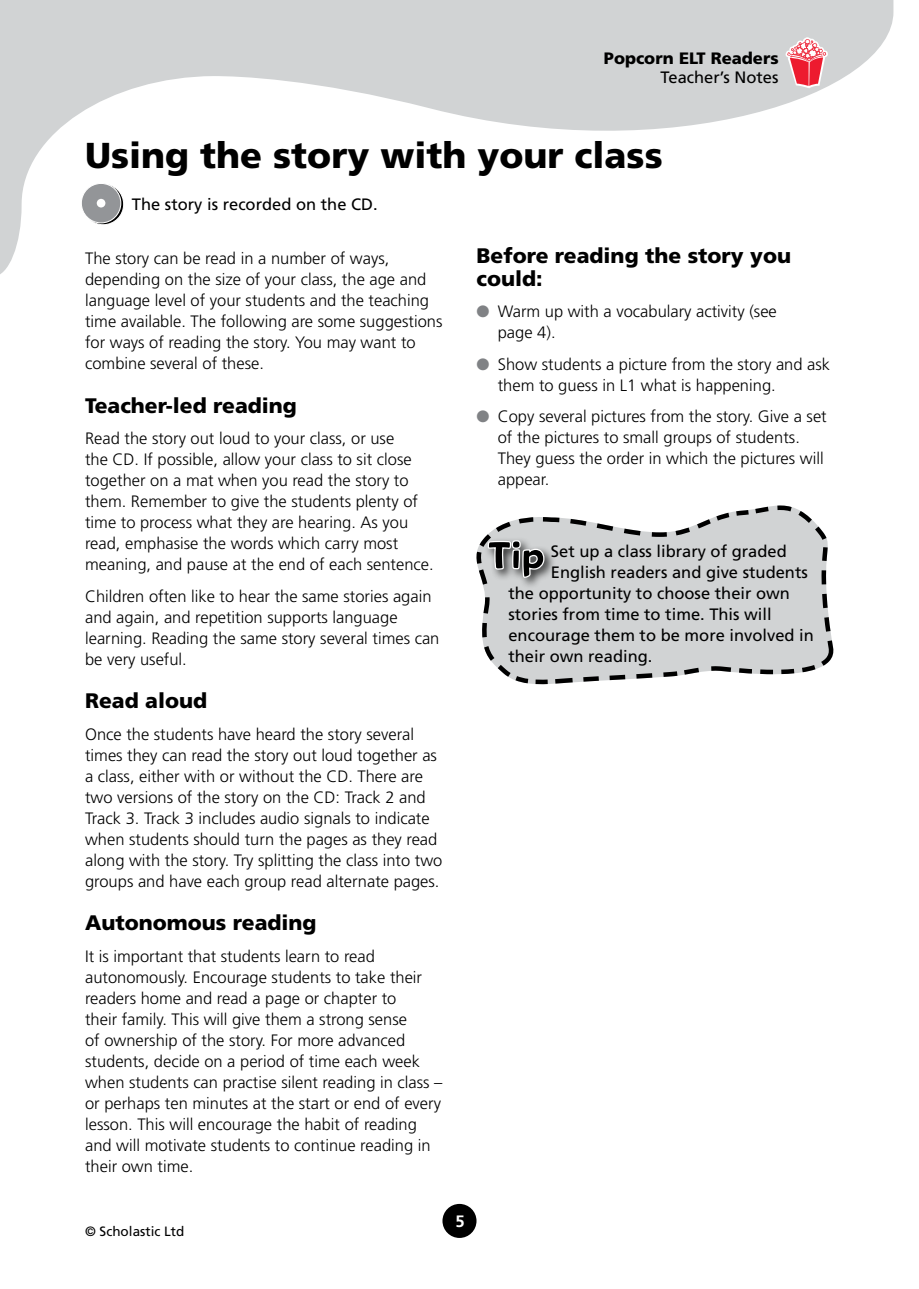
<style>
.page{position:relative;width:919px;height:1289px;background:#fff}
.page>*{position:absolute;margin:0;border:0;box-sizing:border-box;transform-origin:0 0}
.t1{font:900 36px "Frutiger";color:#000}
.t2{font:900 21px/22.5px "Frutiger";color:#000}
.t3{font:300 16.5px/21px "Frutiger";color:#000}
.t4{font:16.5px "Frutiger";color:#000}
.t5{font:900 16.5px "Frutiger";color:#000}
.t6{font:700 16.5px "Frutiger";color:#fff}
.t7{font:13.5px "Frutiger";color:#000}
.s1{color:#808285}
</style>
<div class="page">
<svg style="left:0;top:0;width:893px;height:274px"></svg>
<div style="left:442px;top:1203px;width:34px;height:34px;background:#000;border-radius:50%"></div>
<svg style="left:785px;top:37px;width:42px;height:51px;background:#e8939b"></svg>
<svg style="left:83px;top:184px;width:41px;height:41px"></svg>
<div style="left:82px;top:183px;width:42px;height:42px;border:1px solid #fff;border-radius:50%"></div>
<div style="left:81px;top:183px;width:40px;height:40px;background:#939598;border-radius:50%"></div>
<div style="left:81px;top:183px;width:40px;height:40px;border:1px solid #fff;border-radius:50%"></div>
<div style="left:97px;top:199px;width:8px;height:8px;background:#fff;border-radius:50%"></div>
<svg style="left:481px;top:505px;width:353px;height:180px"></svg>
<div style="left:484px;top:536px;width:72px;height:53px;background:#000;opacity:.75"></div>
<svg style="left:476px;top:514px;width:69px;height:64px"></svg>
<p class="t5" style="left:604px;top:48px;width:176px">Popcorn ELT Readers</p>
<p class="t4" style="left:660px;top:68px;width:119px">Teacher’s Notes</p>
<h1 class="t1" style="left:85px;top:134px;width:579px">Using the story with your class</h1>
<p class="t4" style="left:132px;top:194px;width:247px">The story is recorded on the CD.</p>
<p class="t3" style="left:85px;top:248px;width:359px">The story can be read in a number of ways, depending on the size of your class, the age and language level of your students and the teaching time available. The following are some suggestions for ways of reading the story. You may want to combine several of these.</p>
<p class="t2" style="left:85px;top:393px;width:213px">Teacher-led reading</p>
<p class="t3" style="left:85px;top:428px;width:350px">Read the story out loud to your class, or use<br>the CD. If possible, allow your class to sit close together on a mat when you read the story to them. Remember to give the students plenty of time to process what they are hearing. As you read, emphasise the words which carry most meaning, and pause at the end of each sentence.</p>
<p class="t3" style="left:85px;top:585px;width:356px">Children often like to hear the same stories again and again, and repetition supports language learning. Reading the same story several times can be very useful.</p>
<p class="t2" style="left:85px;top:689px;width:124px">Read aloud</p>
<p class="t3" style="left:85px;top:723px;width:359px">Once the students have heard the story several times they can read the story out loud together as a class, either with or without the CD. There are two versions of the story on the CD: Track 2 and Track 3. Track 3 includes audio signals to indicate when students should turn the pages as they read along with the story. Try splitting the class into two groups and have each group read alternate pages.</p>
<p class="t2" style="left:85px;top:911px;width:233px">Autonomous reading</p>
<p class="t3" style="left:85px;top:945px;width:359px">It is important that students learn to read autonomously. Encourage students to take their readers home and read a page or chapter to<br>their family. This will give them a strong sense<br>of ownership of the story. For more advanced students, decide on a period of time each week when students can practise silent reading in class – or perhaps ten minutes at the start or end of every lesson. This will encourage the habit of reading and will motivate students to continue reading in their own time.</p>
<p class="t2" style="left:476px;top:244px;width:316px">Before reading the story you could:</p>
<p class="t3" style="left:497px;top:301px;width:280px;text-indent:-21px"><span class="s1">●</span> Warm up with a vocabulary activity (see page 4).</p>
<p class="t3" style="left:497px;top:353px;width:334px;text-indent:-21px"><span class="s1">●</span> Show students a picture from the story and ask them to guess in L1 what is happening.</p>
<p class="t3" style="left:497px;top:406px;width:330px;text-indent:-21px"><span class="s1">●</span> Copy several pictures from the story. Give a set of the pictures to small groups of students.<br>They guess the order in which the pictures will appear.</p>
<p class="t4" style="left:551px;top:541px;width:237px">Set up a class library of graded</p>
<p class="t4" style="left:551px;top:562px;width:258px">English readers and give students</p>
<p class="t4" style="left:508px;top:583px;width:283px">the opportunity to choose their own</p>
<p class="t4" style="left:508px;top:604px;width:265px">stories from time to time. This will</p>
<p class="t4" style="left:508px;top:625px;width:307px">encourage them to be more involved in</p>
<p class="t4" style="left:508px;top:646px;width:145px">their own reading.</p>
<p class="t7" style="left:85px;top:1222px;width:101px">© Scholastic Ltd</p>
<p class="t6" style="left:455px;top:1211px;width:11px">5</p>
</div>
